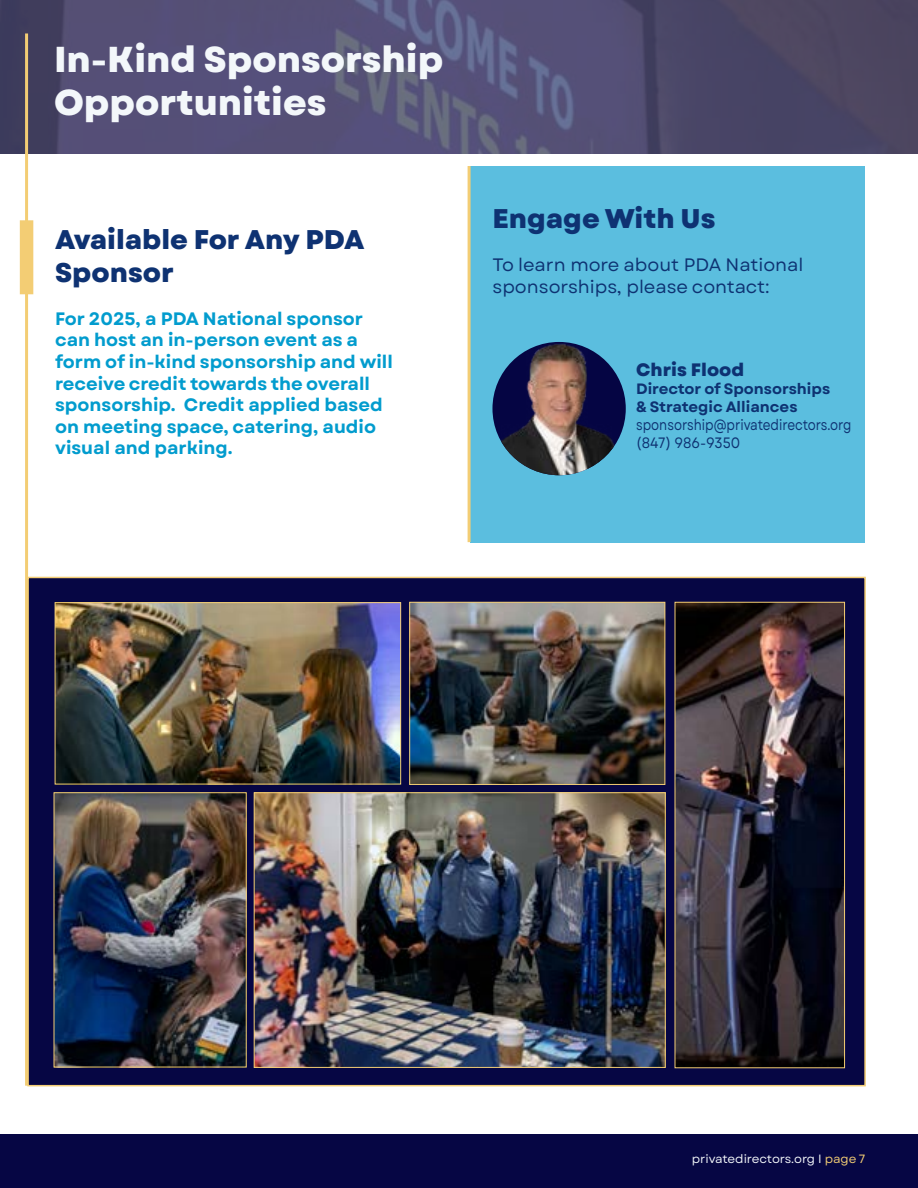
<style>
.page{position:relative;width:918px;height:1188px;background:#fff}
.page>*{position:absolute;margin:0;border:0;box-sizing:border-box;transform-origin:0 0}
.t1{font:800 36px "Garet";color:#f3f7fa}
.t2{font:800 27px "Garet";color:#0e3272}
.Body_Blue{font:700 18px/21.6px "Garet";color:#029cce}
.Body_Blue-2{font:18px/21.6px "Garet";color:#0e3272}
.Body_Blue-3{font:800 18px "Garet";color:#0e3272}
.Body_Blue-4{font:700 15px/18px "Garet";color:#0e3272}
.Body_Blue-5{font:15px "Garet";color:#0e3272;scale:.81 1}
.Body_Blue-6{font:15px "Garet";color:#0e3272;scale:.9 1}
.t3{font:12px "Garet";color:#f3f7fa}
.s1{color:#f3cd74}
</style>
<div class="page">
<div style="left:0;top:1134px;width:918px;height:54px;background:#060644"></div>
<svg style="left:0;top:0;width:918px;height:153px;background:#514d70"></svg>
<div style="left:471px;top:166px;width:394px;height:376px;background:#5bbedf"></div>
<hr style="left:25px;top:33px;width:3px;height:1053px;background:#f3cd74">
<div style="left:20px;top:220px;width:13px;height:74px;background:#f3cd74"></div>
<hr style="left:468px;top:166px;width:3px;height:376px;background:#f3cd74">
<div style="left:27px;top:577px;width:839px;height:509px;background:#060644;border:2px solid #f3cd74"></div>
<img style="left:57px;top:604px;width:342px;height:178px">
<div style="left:55px;top:602px;width:346px;height:182px;border:1px solid #f3cd74"></div>
<img style="left:56px;top:794px;width:189px;height:271px">
<div style="left:54px;top:792px;width:193px;height:275px;border:1px solid #f3cd74"></div>
<img style="left:411px;top:604px;width:252px;height:179px">
<div style="left:409px;top:602px;width:256px;height:183px;border:1px solid #f3cd74"></div>
<img style="left:256px;top:794px;width:408px;height:272px">
<div style="left:254px;top:792px;width:412px;height:276px;border:1px solid #f3cd74"></div>
<img style="left:677px;top:604px;width:166px;height:462px">
<div style="left:675px;top:602px;width:170px;height:466px;border:1px solid #f3cd74"></div>
<img style="left:492px;top:342px;width:134px;height:133px;border-radius:67px">
<p class="t1" style="left:54px;top:37px;width:391px">In-Kind Sponsorship</p>
<p class="t1" style="left:54px;top:80px;width:274px">Opportunities</p>
<p class="t2" style="left:55px;top:223px;width:311px">Available For Any PDA</p>
<p class="t2" style="left:55px;top:255px;width:120px">Sponsor</p>
<p class="Body_Blue" style="left:55px;top:308px;width:339px">For 2025, a PDA National sponsor can host an in-person event as a form of in-kind sponsorship and will receive credit towards the overall sponsorship. Credit applied based on meeting space, catering, audio visual and parking.</p>
<p class="t2" style="left:492px;top:202px;width:225px">Engage With Us</p>
<p class="Body_Blue-2" style="left:492px;top:255px;width:312px">To learn more about PDA National sponsorships, please contact:</p>
<p class="Body_Blue-3" style="left:636px;top:358px;width:110px">Chris Flood</p>
<p class="Body_Blue-4" style="left:636px;top:380px;width:196px">Director of Sponsorships &amp; Strategic Alliances</p>
<p class="Body_Blue-5" style="left:636px;top:416px;width:267px">sponsorship@privatedirectors.org</p>
<p class="Body_Blue-6" style="left:636px;top:434px;width:117px">(847) 986-9350</p>
<p class="t3" style="left:692px;top:1151px;width:175px">privatedirectors.org І <span class="s1">page 7</span></p>
</div>
